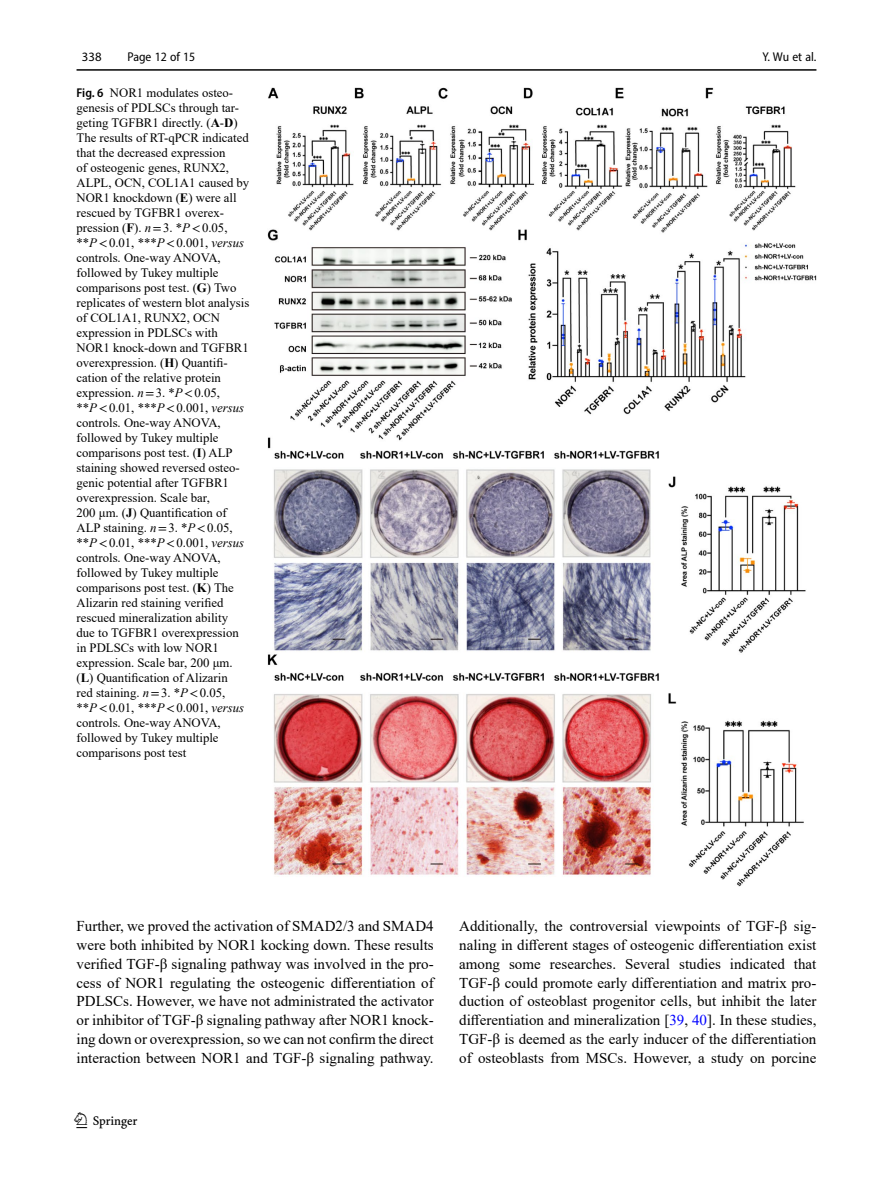
<style>
.page{position:relative;width:893px;height:1187px;background:#fff}
.page>*{position:absolute;margin:0;border:0;box-sizing:border-box;transform-origin:0 0}
.t1{font:22.5px "Springnew";color:#000}
.Body_Text_Indent{font:15px/18.8px "Times New Roman";color:#000;text-align:justify}
.Figure_Caption_Side{font:12.75px/15px "Times New Roman";color:#000}
.t2{font:semi-condensed 12.75px "Myriad Pro";color:#000}
.t3{font:12.75px "Myriad Pro";color:#000}
.s1{font-family:"Myriad Pro";font-weight:600;font-stretch:semi-condensed}
.s2{font-weight:700}
.s3{font-style:italic}
.s4{font-family:"STIX"}
.s5{color:#00f}
</style>
<div class="page">
<hr style="left:77px;top:69px;width:739px;height:2px;background:#000">
<img style="left:268px;top:87px;width:548px;height:799px">
<p class="t3" style="left:82px;top:48px;width:21px">338</p>
<p class="t2" style="left:127px;top:49px;width:69px">Page 12 of 15</p>
<p class="Figure_Caption_Side" style="left:77px;top:84px;width:174px"><span class="s1">Fig. 6</span> NOR1 modulates osteo&shy;genesis of PDLSCs through tar&shy;geting TGFBR1 directly. (<span class="s2">A</span>-<span class="s2">D</span>)<br>The results of RT-qPCR indicated that the decreased expression<br>of osteogenic genes, RUNX2,<br>ALPL, OCN, COL1A1 caused by<br>NOR1 knockdown (<span class="s2">E</span>) were all rescued by TGFBR1 overex&shy;pression (<span class="s2">F</span>). <span class="s3">n</span><span class="s4">=</span>3. *<span class="s3">P</span><span class="s4">&lt;</span>0.05, **<span class="s3">P</span><span class="s4">&lt;</span>0.01, ***<span class="s3">P</span><span class="s4">&lt;</span>0.001, <span class="s3">versus </span>controls. One-way ANOVA, followed by Tukey multiple comparisons post test. (<span class="s2">G</span>) Two replicates of western blot analysis of COL1A1, RUNX2, OCN expression in PDLSCs with<br>NOR1 knock-down and TGFBR1 overexpression. (<span class="s2">H</span>) Quantifi&shy;cation of the relative protein expression. <span class="s3">n</span><span class="s4">=</span>3. *<span class="s3">P</span><span class="s4">&lt;</span>0.05, **<span class="s3">P</span><span class="s4">&lt;</span>0.01, ***<span class="s3">P</span><span class="s4">&lt;</span>0.001, <span class="s3">versus </span>controls. One-way ANOVA, followed by Tukey multiple comparisons post test. (<span class="s2">I</span>) ALP staining showed reversed osteo&shy;genic potential after TGFBR1 overexpression. Scale bar,<br>200 μm. (<span class="s2">J</span>) Quantification of<br>ALP staining. <span class="s3">n</span><span class="s4">=</span>3. *<span class="s3">P</span><span class="s4">&lt;</span>0.05, **<span class="s3">P</span><span class="s4">&lt;</span>0.01, ***<span class="s3">P</span><span class="s4">&lt;</span>0.001, <span class="s3">versus </span>controls. One-way ANOVA, followed by Tukey multiple comparisons post test. (<span class="s2">K</span>) The<br>Alizarin red staining verified rescued mineralization ability due to TGFBR1 overexpression in PDLSCs with low NOR1 expression. Scale bar, 200 μm. (<span class="s2">L</span>) Quantification of Alizarin<br>red staining. <span class="s3">n</span><span class="s4">=</span>3. *<span class="s3">P</span><span class="s4">&lt;</span>0.05, **<span class="s3">P</span><span class="s4">&lt;</span>0.01, ***<span class="s3">P</span><span class="s4">&lt;</span>0.001, <span class="s3">versus </span>controls. One-way ANOVA, followed by Tukey multiple comparisons post test</p>
<p class="t2" style="left:762px;top:49px;width:56px">Y. Wu et al.</p>
<p class="Body_Text_Indent" style="left:77px;top:916px;width:359px">Further, we proved the activation of SMAD2/3 and SMAD4 were both inhibited by NOR1 kocking down. These results verified TGF-β signaling pathway was involved in the pro&shy;cess of NOR1 regulating the osteogenic differentiation of PDLSCs. However, we have not administrated the activator or inhibitor of TGF-β signaling pathway after NOR1 knock&shy;ing down or overexpression, so we can not confirm the direct interaction between NOR1 and TGF-β signaling pathway.</p>
<h1 class="t1" style="left:77px;top:1107px;width:63px">1 3</h1>
<p class="Body_Text_Indent" style="left:459px;top:916px;width:359px">Additionally, the controversial viewpoints of TGF-β sig&shy;naling in different stages of osteogenic differentiation exist among some researches. Several studies indicated that TGF-β could promote early differentiation and matrix pro&shy;duction of osteoblast progenitor cells, but inhibit the later differentiation and mineralization [<span class="s5">39</span>, <span class="s5">40</span>]. In these studies, TGF-β is deemed as the early inducer of the differentiation of osteoblasts from MSCs. However, a study on porcine</p>
</div>
